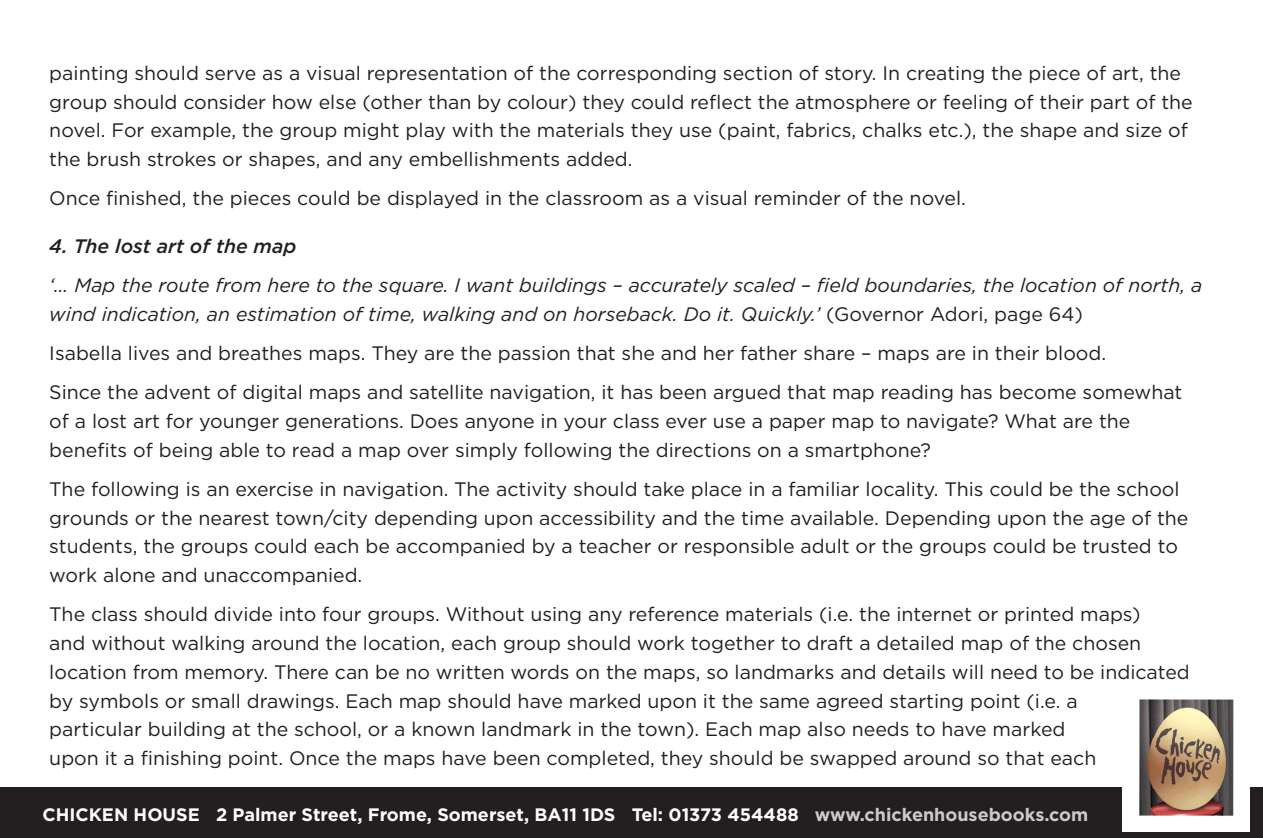
<style>
.page{position:relative;width:1263px;height:838px;background:#fff}
.page>*{position:absolute;margin:0;border:0;box-sizing:border-box;transform-origin:0 0}
.t1{font:19.5px/28.8px "Gotham";color:#231f20}
.t2{font:italic 19.5px/28.8px "Gotham";color:#231f20}
.t3{font:italic 500 19.5px "Gotham";color:#231f20}
.t4{font:700 18px "Gotham";color:#fff}
.s1{font-style:normal}
.s2{color:#cdc9c8}
</style>
<div class="page">
<div style="left:0;top:787px;width:1263px;height:51px;background:#231f20"></div>
<img style="left:1122px;top:699px;width:127px;height:132px">
<p class="t1" style="left:49px;top:58px;width:1145px">painting should serve as a visual representation of the corresponding section of story. In creating the piece of art, the group should consider how else (other than by colour) they could reflect the atmosphere or feeling of their part of the novel. For example, the group might play with the materials they use (paint, fabrics, chalks etc.), the shape and size of the brush strokes or shapes, and any embellishments added.</p>
<p class="t1" style="left:49px;top:183px;width:918px">Once finished, the pieces could be displayed in the classroom as a visual reminder of the novel.</p>
<p class="t3" style="left:49px;top:233px;width:249px">4. The lost art of the map</p>
<p class="t2" style="left:49px;top:270px;width:1154px">‘… Map the route from here to the square. I want buildings – accurately scaled – field boundaries, the location of north, a wind indication, an estimation of time, walking and on horseback. Do it. Quickly.’ <span class="s1">(Governor Adori, page 64)</span></p>
<p class="t1" style="left:49px;top:338px;width:1058px">Isabella lives and breathes maps. They are the passion that she and her father share – maps are in their blood.</p>
<p class="t1" style="left:49px;top:377px;width:1134px">Since the advent of digital maps and satellite navigation, it has been argued that map reading has become somewhat of a lost art for younger generations. Does anyone in your class ever use a paper map to navigate? What are the benefits of being able to read a map over simply following the directions on a smartphone?</p>
<p class="t1" style="left:49px;top:474px;width:1141px">The following is an exercise in navigation. The activity should take place in a familiar locality. This could be the school grounds or the nearest town/city depending upon accessibility and the time available. Depending upon the age of the students, the groups could each be accompanied by a teacher or responsible adult or the groups could be trusted to work alone and unaccompanied.</p>
<p class="t1" style="left:49px;top:599px;width:1142px">The class should divide into four groups. Without using any reference materials (i.e. the internet or printed maps)<br>and without walking around the location, each group should work together to draft a detailed map of the chosen location from memory. There can be no written words on the maps, so landmarks and details will need to be indicated by symbols or small drawings. Each map should have marked upon it the same agreed starting point (i.e. a<br>particular building at the school, or a known landmark in the town). Each map also needs to have marked<br>upon it a finishing point. Once the maps have been completed, they should be swapped around so that each</p>
<p class="t4" style="left:43px;top:802px;width:1047px">CHICKEN HOUSE 2 Palmer Street, Frome, Somerset, BA11 1DS Tel: 01373 454488 <span class="s2">www.chickenhousebooks.com</span></p>
</div>
